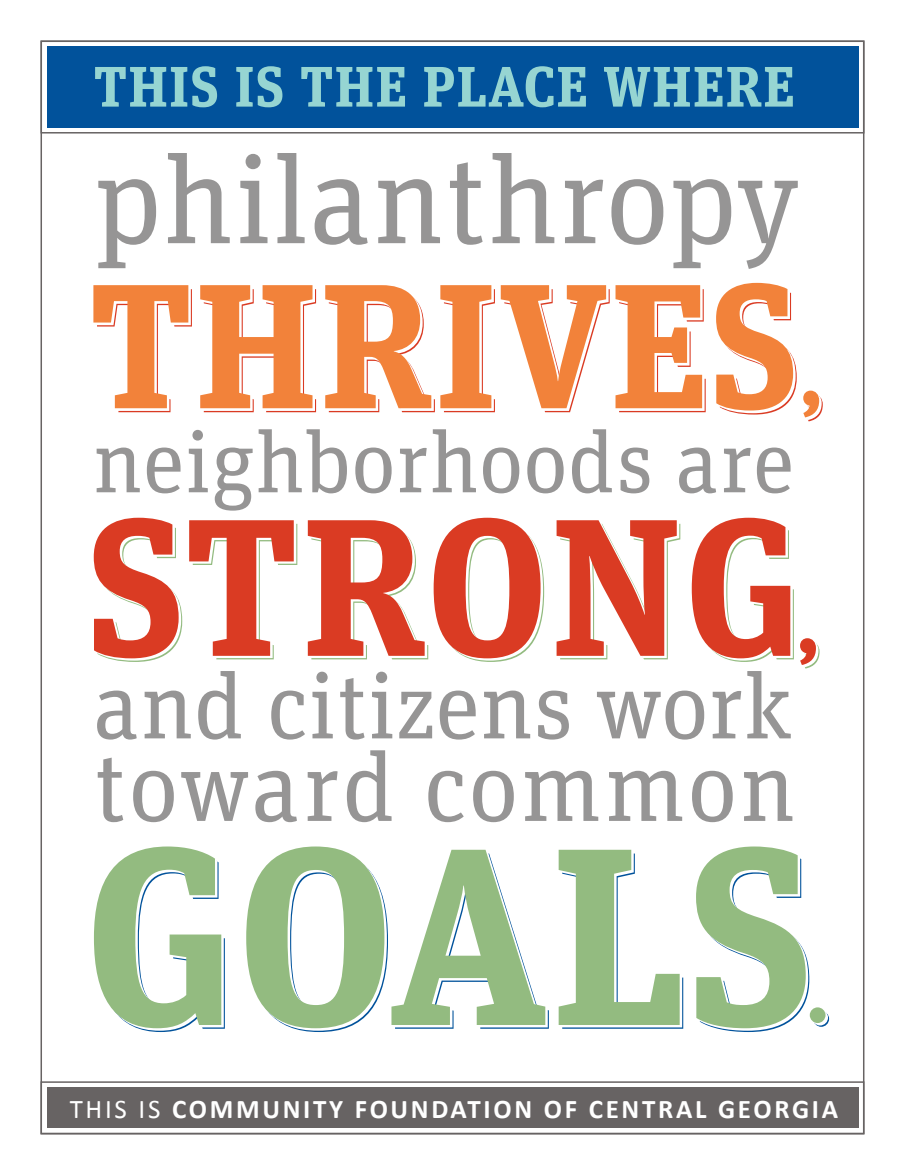
<style>
.page{position:relative;width:905px;height:1175px;background:#fff}
.page>*{position:absolute;margin:0;border:0;box-sizing:border-box;transform-origin:0 0}
.t1{font:700 252px "Unit Slab OT";letter-spacing:.01em;color:#93bb80}
.t2{font:700 195px "Unit Slab OT";letter-spacing:.015em;color:#da3b23}
.t3{font:700 177px "Unit Slab OT";letter-spacing:.01em;color:#f2823a}
.t4{font:124.5px "Unit Slab OT";color:#969595}
.t5{font:97.5px "Unit Slab OT";letter-spacing:.025em;color:#969595}
.t6{font:93px "Unit Slab OT";color:#969595}
.t7{font:87px "Unit Slab OT";letter-spacing:.005em;color:#969595}
.t8{font:700 87px "Unit Slab OT";color:#da3b23}
.t9{font:700 87px "Unit Slab OT";color:#93bb80}
.t10{font:700 57px "Unit Slab OT";letter-spacing:.02em;color:#96d5d2}
.t11{font:700 27px "Calibri";letter-spacing:.1em;color:#fff}
.s1{font-size:87px}
.s2{font-weight:400}
</style>
<div class="page">
<svg style="left:104px;top:853px;width:724px;height:177px"></svg>
<svg style="left:97px;top:523px;width:721px;height:144px"></svg>
<svg style="left:97px;top:289px;width:724px;height:131px"></svg>
<div style="left:46px;top:46px;width:812px;height:81px;background:#01529b"></div>
<div style="left:40px;top:40px;width:824px;height:93px;border:2px solid #676363"></div>
<div style="left:46px;top:1087px;width:812px;height:41px;background:#676363"></div>
<div style="left:40px;top:1081px;width:824px;height:53px;border:2px solid #676363"></div>
<h3 class="t10" style="left:94px;top:67px;width:702px">THIS IS THE PLACE WHERE</h3>
<h3 class="t4" style="left:93px;top:157px;width:706px">philanthropy</h3>
<h3 class="t3" style="left:89px;top:285px;width:736px">THRIVES<span class="s1">,</span></h3>
<h3 class="t7" style="left:92px;top:432px;width:703px">neighborhoods are</h3>
<h2 class="t2" style="left:87px;top:520px;width:715px">STRONG</h2>
<h3 class="t8" style="left:795px;top:592px;width:26px">,</h3>
<h3 class="t6" style="left:93px;top:674px;width:700px">and citizens work</h3>
<h3 class="t5" style="left:93px;top:753px;width:704px">toward common</h3>
<h1 class="t1" style="left:85px;top:849px;width:730px">GOALS</h1>
<h3 class="t9" style="left:805px;top:961px;width:26px">.</h3>
<p class="t11" style="left:70px;top:1097px;width:770px"><span class="s2">THIS IS</span> COMMUNITY FOUNDATION OF CENTRAL GEORGIA</p>
</div>
